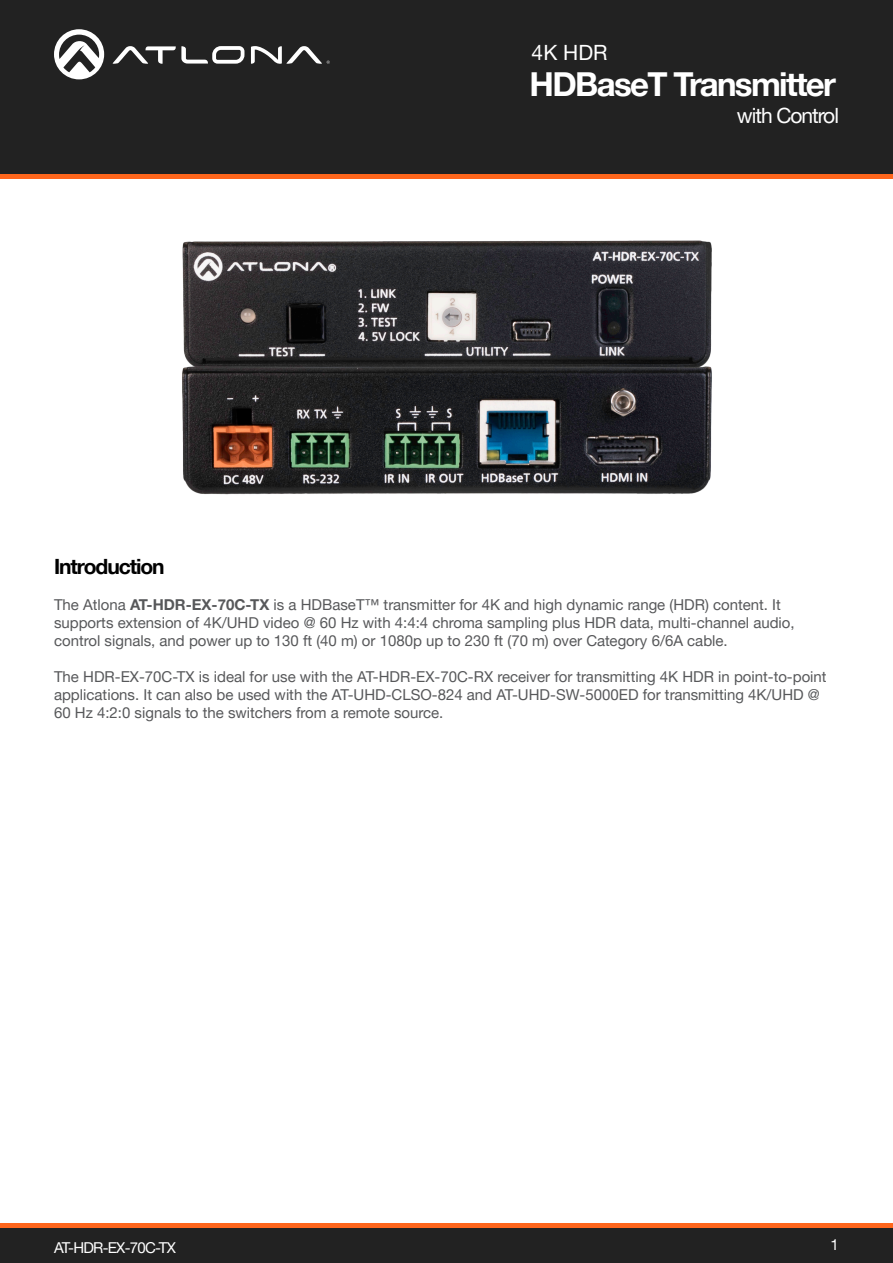
<style>
.page{position:relative;width:893px;height:1263px;background:#fff}
.page>*{position:absolute;margin:0;border:0;box-sizing:border-box;transform-origin:0 0}
.t1{font:700 33px "Helvetica Neue LTW1 G";letter-spacing:-.05em;color:#fff}
.t2{font:21px "Helvetica Neue LTW1 G";letter-spacing:-.05em;color:#fff}
.Product_Type_First_Page{font:700 21px "Helvetica Neue LTW1 G";letter-spacing:-.05em;color:#000}
.General_Text{font:15px/18px "Helvetica Neue LTW1 G";color:#57585a}
.t3{font:15px "Helvetica Neue LTW1 G";letter-spacing:-.05em;color:#fff}
.s1{font-weight:700}
</style>
<div class="page">
<div style="left:0;top:1227px;width:893px;height:36px;background:#222"></div>
<hr style="left:0;top:1223px;width:893px;height:4px;background:#ff661c">
<div style="left:0;top:0;width:893px;height:174px;background:#222"></div>
<hr style="left:0;top:174px;width:893px;height:4px;background:#ff661c">
<svg style="left:113px;top:46px;width:131px;height:18px"></svg>
<svg style="left:251px;top:46px;width:79px;height:18px"></svg>
<svg style="left:54px;top:29px;width:50px;height:50px"></svg>
<img style="left:182px;top:240px;width:530px;height:255px">
<h2 class="t2" style="left:532px;top:39px;width:77px">4K HDR</h2>
<h1 class="t1" style="left:530px;top:63px;width:308px">HDBaseT Transmitter</h1>
<p class="Product_Type_First_Page" style="left:54px;top:554px;width:112px">Introduction</p>
<h2 class="t2" style="left:737px;top:103px;width:103px">with Control</h2>
<p class="General_Text" style="left:54px;top:596px;width:742px">The Atlona <span class="s1">AT-HDR-EX-70C-TX</span> is a HDBaseT™ transmitter for 4K and high dynamic range (HDR) content. It supports extension of 4K/UHD video @ 60 Hz with 4:4:4 chroma sampling plus HDR data, multi-channel audio, control signals, and power up to 130 ft (40 m) or 1080p up to 230 ft (70 m) over Category 6/6A cable.</p>
<p class="General_Text" style="left:54px;top:668px;width:774px">The HDR-EX-70C-TX is ideal for use with the AT-HDR-EX-70C-RX receiver for transmitting 4K HDR in point-to-point applications. It can also be used with the AT-UHD-CLSO-824 and AT-UHD-SW-5000ED for transmitting 4K/UHD @<br>60 Hz 4:2:0 signals to the switchers from a remote source.</p>
<p class="t3" style="left:54px;top:1238px;width:123px">AT-HDR-EX-70C-TX</p>
<p class="t3" style="left:831px;top:1235px;width:10px">1</p>
</div>
